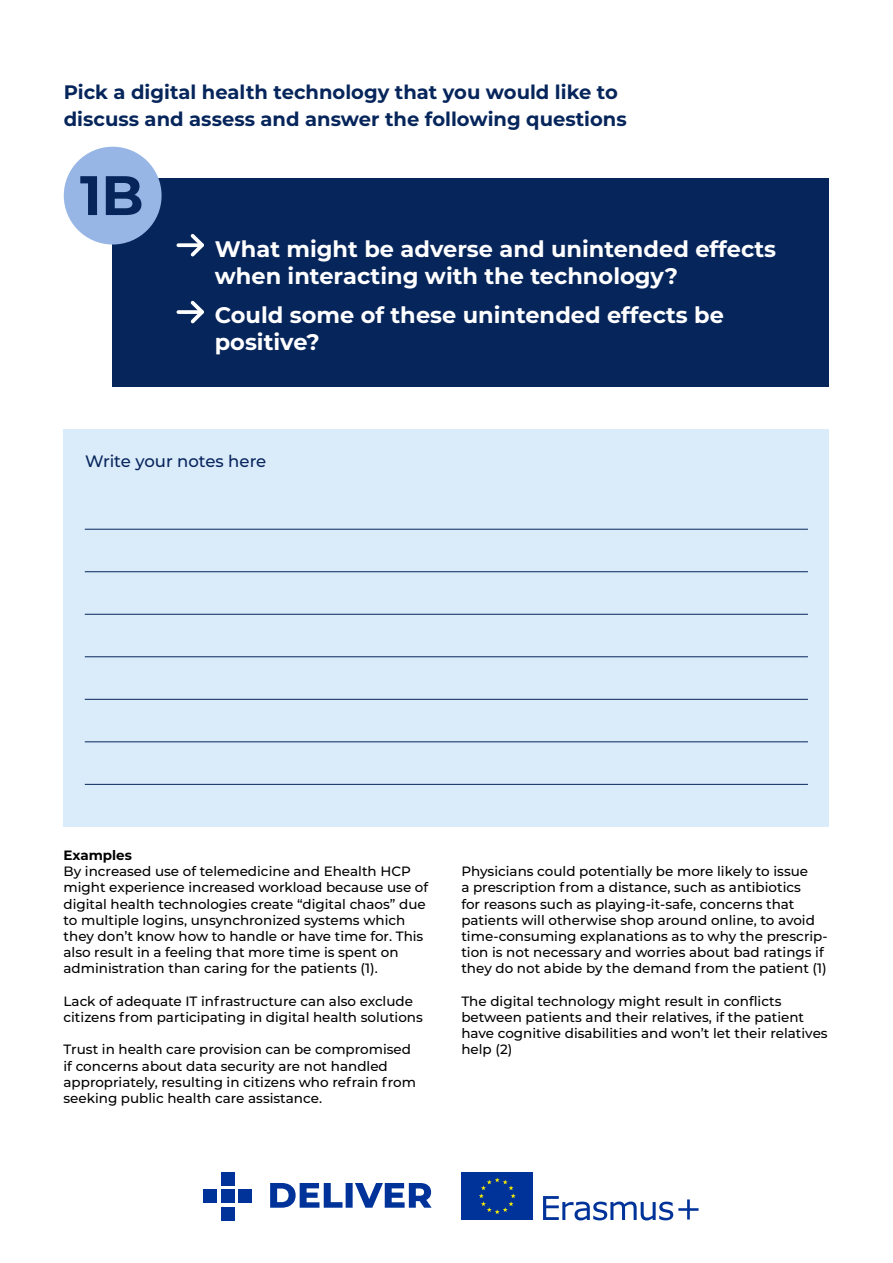
<style>
.page{position:relative;width:893px;height:1263px;background:#fff}
.page>*{position:absolute;margin:0;border:0;box-sizing:border-box;transform-origin:0 0}
.R2{font:700 55.5px "Montserrat";color:#06255b}
.Spørgsmål{font:700 22.5px/27px "Montserrat";color:#fff}
.M{font:700 19.5px/27px "Montserrat";color:#06255b}
.B{font:500 16.5px "Montserrat";color:#06255b}
.B2{font:500 13.5px/16.2px "Montserrat";color:#000}
.M2{font:700 13.5px "Montserrat";color:#000}
</style>
<div class="page">
<div style="left:221px;top:1172px;width:13px;height:13px;background:#039"></div>
<div style="left:221px;top:1190px;width:13px;height:13px;background:#039"></div>
<div style="left:239px;top:1190px;width:13px;height:13px;background:#039"></div>
<div style="left:203px;top:1190px;width:14px;height:13px;background:#039"></div>
<div style="left:221px;top:1207px;width:13px;height:13px;background:#039"></div>
<svg style="left:270px;top:1183px;width:162px;height:25px"></svg>
<svg style="left:543px;top:1196px;width:155px;height:24px"></svg>
<div style="left:461px;top:1172px;width:72px;height:48px;background:#039"></div>
<svg style="left:479px;top:1177px;width:37px;height:37px"></svg>
<div style="left:113px;top:179px;width:716px;height:208px;background:#06255b"></div>
<svg style="left:178px;top:243px;width:9px;height:4px"></svg>
<svg style="left:187px;top:234px;width:17px;height:23px"></svg>
<svg style="left:178px;top:310px;width:9px;height:4px"></svg>
<svg style="left:187px;top:300px;width:17px;height:24px"></svg>
<div style="left:64px;top:429px;width:765px;height:398px;background:#daebfa"></div>
<div style="left:64px;top:147px;width:98px;height:97px;background:#97b6e6;border-radius:50%"></div>
<hr style="left:85px;top:529px;width:723px;height:1px;background:#06255b">
<hr style="left:85px;top:571px;width:723px;height:1px;background:#06255b">
<hr style="left:85px;top:614px;width:723px;height:1px;background:#06255b">
<hr style="left:85px;top:656px;width:723px;height:1px;background:#06255b">
<hr style="left:85px;top:699px;width:723px;height:1px;background:#06255b">
<hr style="left:85px;top:741px;width:723px;height:1px;background:#06255b">
<hr style="left:85px;top:784px;width:723px;height:1px;background:#06255b">
<p class="M" style="left:64px;top:77px;width:564px">Pick a digital health technology that you would like to discuss and assess and answer the following questions</p>
<p class="R2" style="left:80px;top:155px;width:65px">1B</p>
<p class="Spørgsmål" style="left:215px;top:234px;width:563px">What might be adverse and unintended effects when interacting with the technology?</p>
<p class="Spørgsmål" style="left:215px;top:301px;width:511px">Could some of these unintended effects be positive?</p>
<p class="B" style="left:85px;top:449px;width:183px">Write your notes here</p>
<p class="M2" style="left:64px;top:845px;width:70px">Examples</p>
<p class="B2" style="left:64px;top:863px;width:366px">By increased use of telemedicine and Ehealth HCP might experience increased workload because use of digital health technologies create “digital chaos” due to multiple logins, unsynchronized systems which they don’t know how to handle or have time for. This also result in a feeling that more time is spent on administration than caring for the patients (1).</p>
<p class="B2" style="left:64px;top:992px;width:361px">Lack of adequate IT infrastructure can also exclude citizens from participating in digital health solutions</p>
<p class="B2" style="left:64px;top:1041px;width:354px">Trust in health care provision can be compromised if concerns about data security are not handled appropriately, resulting in citizens who refrain from seeking public health care assistance.</p>
<p class="B2" style="left:461px;top:863px;width:368px">Physicians could potentially be more likely to issue<br>a prescription from a distance, such as antibiotics<br>for reasons such as playing-it-safe, concerns that patients will otherwise shop around online, to avoid time-consuming explanations as to why the prescrip&shy;tion is not necessary and worries about bad ratings if they do not abide by the demand from the patient (1)</p>
<p class="B2" style="left:461px;top:992px;width:368px">The digital technology might result in conflicts between patients and their relatives, if the patient have cognitive disabilities and won’t let their relatives help (2)</p>
</div>
